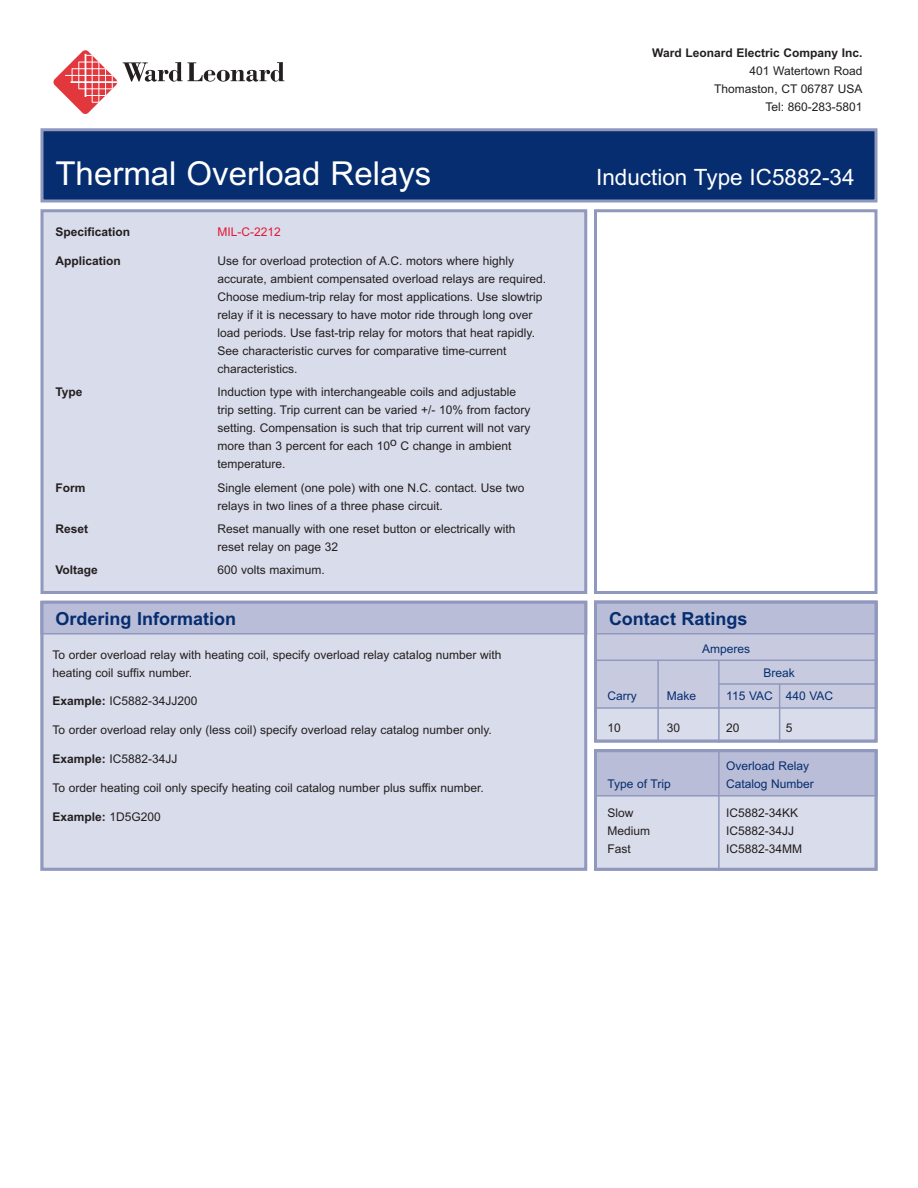
<style>
.page{position:relative;width:918px;height:1188px;background:#fff}
.page>*{position:absolute;margin:0;border:0;box-sizing:border-box;transform-origin:0 0}
.t1{font:33px "Arial MS";color:#fff}
.t2{font:22.5px "Arial MS";color:#fff}
.t3{font:18px "Arial Bold MS";color:#052d6f}
.t4{font:12px/18px "Arial MS";color:#231f20}
.t5{font:12px "Arial Bold MS";color:#231f20}
.t6{font:12px "Arial MS";color:#052d6f}
.t7{font:12px "Arial MS";color:#e51836}
.s1{font-family:"Arial Bold MS"}
.s2{font-family:"Arial MS"}
</style>
<div class="page">
<svg style="left:53px;top:50px;width:231px;height:64px"></svg>
<div style="left:42px;top:130px;width:834px;height:71px;background:#052d6f"></div>
<div style="left:40px;top:128px;width:838px;height:74px;border:3px solid #9098be"></div>
<div style="left:42px;top:211px;width:544px;height:381px;background:#d9dcea"></div>
<div style="left:40px;top:209px;width:547px;height:385px;border:3px solid #9098be"></div>
<div style="left:40px;top:601px;width:547px;height:270px;background:#d9dcea"></div>
<div style="left:41px;top:602px;width:545px;height:32px;background:#b9bdd7"></div>
<div style="left:40px;top:601px;width:547px;height:33px;border:2px solid #9098be"></div>
<div style="left:594px;top:209px;width:284px;height:385px;border:3px solid #9098be"></div>
<div style="left:595px;top:602px;width:282px;height:140px;background:#d9dcea"></div>
<div style="left:595px;top:602px;width:282px;height:106px;background:#c8cbe0"></div>
<div style="left:594px;top:601px;width:284px;height:108px;border:2px solid #9098be"></div>
<hr style="left:594px;top:660px;width:284px;height:1px;background:#9098be">
<div style="left:595px;top:750px;width:282px;height:120px;background:#d9dcea"></div>
<div style="left:595px;top:750px;width:282px;height:46px;background:#b9bdd7"></div>
<div style="left:594px;top:749px;width:284px;height:47px;border:2px solid #9098be"></div>
<hr style="left:719px;top:683px;width:159px;height:2px;background:#9098be">
<hr style="left:657px;top:660px;width:2px;height:82px;background:#9098be">
<hr style="left:718px;top:661px;width:2px;height:81px;background:#9098be">
<hr style="left:779px;top:684px;width:1px;height:58px;background:#9098be">
<hr style="left:718px;top:749px;width:2px;height:122px;background:#9098be">
<div style="left:594px;top:749px;width:284px;height:122px;border:3px solid #9098be"></div>
<div style="left:595px;top:602px;width:282px;height:32px;background:#b9bdd7"></div>
<div style="left:594px;top:601px;width:284px;height:33px;border:2px solid #9098be"></div>
<div style="left:594px;top:601px;width:284px;height:141px;border:3px solid #9098be"></div>
<div style="left:40px;top:601px;width:547px;height:270px;border:3px solid #9098be"></div>
<p class="t5" style="left:652px;top:46px;width:212px">Ward Leonard Electric Company Inc.</p>
<p class="t4" style="left:714px;top:62px;width:150px;text-align:right">401 Watertown Road<br>Thomaston, CT 06787 USA<br>Tel: 860-283-5801</p>
<h1 class="t1" style="left:56px;top:154px;width:377px">Thermal Overload Relays</h1>
<h2 class="t2" style="left:596px;top:164px;width:260px">Induction Type IC5882-34</h2>
<p class="t5" style="left:56px;top:225px;width:76px">Specification</p>
<p class="t7" style="left:218px;top:225px;width:65px">MIL-C-2212</p>
<p class="t5" style="left:56px;top:254px;width:67px">Application</p>
<p class="t4" style="left:218px;top:252px;width:330px">Use for overload protection of A.C. motors where highly accurate, ambient compensated overload relays are required.<br>Choose medium-trip relay for most applications. Use slowtrip relay if it is necessary to have motor ride through long over load periods. Use fast-trip relay for motors that heat rapidly.<br>See characteristic curves for comparative time-current characteristics.</p>
<p class="t5" style="left:56px;top:385px;width:29px">Type</p>
<p class="t4" style="left:218px;top:383px;width:315px">Induction type with interchangeable coils and adjustable trip setting. Trip current can be varied +/- 10% from factory setting. Compensation is such that trip current will not vary more than 3 percent for each 10o C change in ambient temperature.</p>
<p class="t5" style="left:56px;top:480px;width:31px">Form</p>
<p class="t4" style="left:218px;top:478px;width:309px">Single element (one pole) with one N.C. contact. Use two relays in two lines of a three phase circuit.</p>
<p class="t5" style="left:56px;top:522px;width:34px">Reset</p>
<p class="t4" style="left:218px;top:520px;width:300px">Reset manually with one reset button or electrically with reset relay on page 32</p>
<p class="t5" style="left:56px;top:563px;width:44px">Voltage</p>
<p class="t4" style="left:218px;top:561px;width:109px">600 volts maximum.</p>
<h3 class="t3" style="left:56px;top:608px;width:182px">Ordering Information</h3>
<p class="t4" style="left:52px;top:646px;width:450px">To order overload relay with heating coil, specify overload relay catalog number with heating coil suffix number.</p>
<p class="t4" style="left:52px;top:692px;width:147px"><span class="s1">Example:</span> IC5882-34JJ200</p>
<p class="t4" style="left:53px;top:721px;width:441px">To order overload relay only (less coil) specify overload relay catalog number only.</p>
<p class="t4" style="left:52px;top:750px;width:127px"><span class="s1">Example:</span> IC5882-34JJ</p>
<p class="t4" style="left:53px;top:779px;width:433px">To order heating coil only specify heating coil catalog number plus suffix number.</p>
<p class="t5" style="left:52px;top:810px;width:110px">Example: <span class="s2">1D5G200</span></p>
<h3 class="t3" style="left:609px;top:608px;width:140px">Contact Ratings</h3>
<p class="t6" style="left:702px;top:642px;width:50px">Amperes</p>
<p class="t6" style="left:763px;top:666px;width:33px">Break</p>
<p class="t6" style="left:608px;top:689px;width:31px">Carry</p>
<p class="t6" style="left:667px;top:689px;width:31px">Make</p>
<p class="t6" style="left:726px;top:689px;width:108px">115 VAC 440 VAC</p>
<p class="t4" style="left:608px;top:718px;width:15px">10</p>
<p class="t4" style="left:667px;top:718px;width:15px">30</p>
<p class="t4" style="left:726px;top:718px;width:15px">20</p>
<p class="t4" style="left:786px;top:718px;width:8px">5</p>
<p class="t6" style="left:726px;top:759px;width:85px">Overload Relay</p>
<p class="t6" style="left:607px;top:777px;width:65px">Type of Trip</p>
<p class="t6" style="left:726px;top:777px;width:89px">Catalog Number</p>
<p class="t4" style="left:608px;top:804px;width:28px">Slow</p>
<p class="t4" style="left:726px;top:804px;width:74px">IC5882-34KK</p>
<p class="t4" style="left:608px;top:822px;width:44px">Medium</p>
<p class="t4" style="left:726px;top:822px;width:70px">IC5882-34JJ</p>
<p class="t4" style="left:608px;top:840px;width:25px">Fast</p>
<p class="t4" style="left:726px;top:840px;width:78px">IC5882-34MM</p>
</div>
